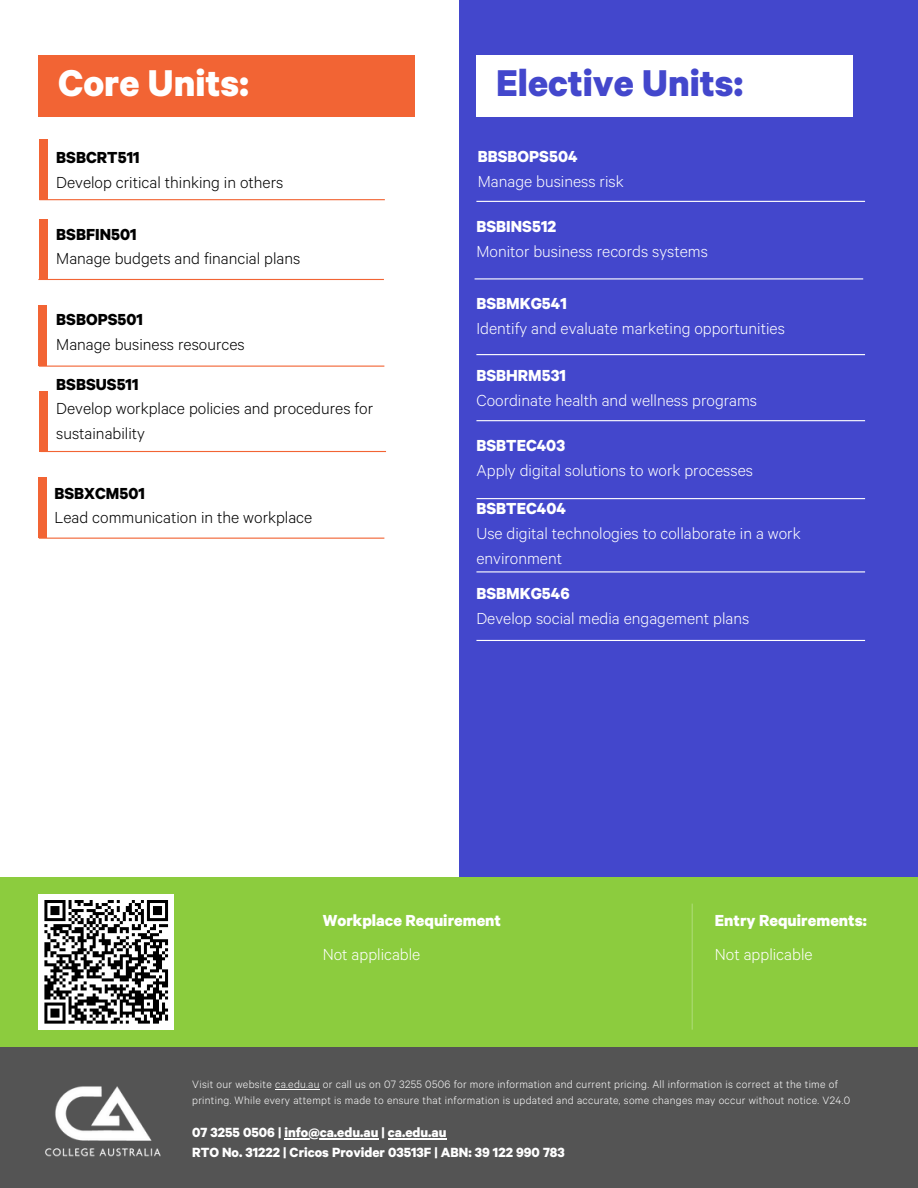
<style>
.page{position:relative;width:918px;height:1188px;background:#fff}
.page>*{position:absolute;margin:0;border:0;box-sizing:border-box;transform-origin:0 0}
.t1{font:700 42px "Calibre";color:#4347cc}
.t2{font:700 42px "Calibre";color:#fff}
.t3{font:300 18px/24.8px "Calibre";color:#fff}
.t4{font:300 18px/24.8px "Calibre";color:#000}
.t5{font:700 18px "Calibre";color:#fff}
.t6{font:700 15px "Calibre";color:#fff}
.t7{font:300 12px/16px "Calibre";letter-spacing:.025em;color:#fff}
.s1{font-weight:700}
</style>
<div class="page">
<div style="left:459px;top:0;width:459px;height:882px;background:#4347cc"></div>
<div style="left:0;top:878px;width:918px;height:179px;background:#8ccc3e"></div>
<div style="left:476px;top:55px;width:376px;height:61px;background:#fff"></div>
<div style="left:38px;top:55px;width:376px;height:61px;background:#f26434"></div>
<div style="left:0;top:1047px;width:918px;height:141px;background:#545454"></div>
<img style="left:45px;top:1086px;width:116px;height:71px">
<hr style="left:692px;top:904px;width:1px;height:126px;background:#fff">
<div style="left:39px;top:139px;width:8px;height:61px;background:#f26434"></div>
<hr style="left:39px;top:199px;width:346px;height:1px;background:#f26434">
<div style="left:38px;top:305px;width:9px;height:61px;background:#f26434"></div>
<hr style="left:39px;top:366px;width:345px;height:1px;background:#f26434">
<div style="left:39px;top:219px;width:8px;height:61px;background:#f26434"></div>
<hr style="left:38px;top:279px;width:346px;height:1px;background:#f26434">
<hr style="left:476px;top:201px;width:389px;height:1px;background:#fff">
<hr style="left:475px;top:278px;width:388px;height:1px;background:#fff">
<hr style="left:476px;top:420px;width:389px;height:1px;background:#fff">
<div style="left:39px;top:391px;width:8px;height:61px;background:#f26434"></div>
<hr style="left:41px;top:451px;width:345px;height:1px;background:#f26434">
<div style="left:38px;top:477px;width:9px;height:61px;background:#f26434"></div>
<hr style="left:39px;top:538px;width:345px;height:1px;background:#f26434">
<hr style="left:275px;top:1089px;width:45px;height:1px;background:#fff">
<hr style="left:284px;top:1138px;width:94px;height:1px;background:#fff">
<hr style="left:388px;top:1138px;width:59px;height:1px;background:#fff">
<hr style="left:476px;top:354px;width:389px;height:1px;background:#fff">
<hr style="left:476px;top:571px;width:389px;height:1px;background:#fff">
<hr style="left:476px;top:498px;width:389px;height:1px;background:#fff">
<hr style="left:476px;top:640px;width:389px;height:1px;background:#fff">
<div style="left:38px;top:894px;width:136px;height:136px;background:#fff"></div>
<svg style="left:44px;top:900px;width:125px;height:124px"></svg>
<h3 class="t2" style="left:58px;top:69px;width:192px">Core Units:</h3>
<h3 class="t4" style="left:56px;top:148px;width:229px"><span class="s1">BSBCRT511<br></span>Develop critical thinking in others</h3>
<p class="t4" style="left:56px;top:224px;width:246px"><span class="s1">BSBFIN501<br></span>Manage budgets and financial plans</p>
<h3 class="t4" style="left:56px;top:310px;width:190px"><span class="s1">BSBOPS501<br></span>Manage business resources</h3>
<h2 class="t4" style="left:56px;top:375px;width:318px"><span class="s1">BSBSUS511<br></span>Develop workplace policies and procedures for sustainability</h2>
<h3 class="t4" style="left:54px;top:484px;width:260px"><span class="s1">BSBXCM501<br></span>Lead communication in the workplace</h3>
<h3 class="t1" style="left:496px;top:69px;width:249px">Elective Units:</h3>
<h3 class="t3" style="left:478px;top:147px;width:147px"><span class="s1">BBSBOPS504<br></span>Manage business risk</h3>
<h3 class="t3" style="left:476px;top:217px;width:233px"><span class="s1">BSBINS512<br></span>Monitor business records systems</h3>
<h3 class="t3" style="left:476px;top:294px;width:310px"><span class="s1">BSBMKG541<br></span>Identify and evaluate marketing opportunities</h3>
<h2 class="t3" style="left:476px;top:366px;width:282px"><span class="s1">BSBHRM531<br></span>Coordinate health and wellness programs</h2>
<h3 class="t3" style="left:476px;top:436px;width:278px"><span class="s1">BSBTEC403<br></span>Apply digital solutions to work processes</h3>
<p class="t3" style="left:476px;top:499px;width:326px"><span class="s1">BSBTEC404<br></span>Use digital technologies to collaborate in a work environment</p>
<p class="t3" style="left:476px;top:584px;width:274px"><span class="s1">BSBMKG546<br></span>Develop social media engagement plans</p>
<h3 class="t5" style="left:323px;top:914px;width:180px">Workplace Requirement</h3>
<h3 class="t3" style="left:323px;top:945px;width:99px">Not applicable</h3>
<h1 class="t5" style="left:715px;top:914px;width:153px">Entry Requirements:</h1>
<h4 class="t3" style="left:715px;top:945px;width:99px">Not applicable</h4>
<h3 class="t7" style="left:192px;top:1078px;width:659px">Visit our website ca.edu.au or call us on 07 3255 0506 for more information and current pricing. All information is correct at the time of printing. While every attempt is made to ensure that information is updated and accurate, some changes may occur without notice. V24.0</h3>
<h3 class="t6" style="left:192px;top:1127px;width:256px">07 3255 0506 | info@ca.edu.au | ca.edu.au</h3>
<h3 class="t6" style="left:192px;top:1147px;width:374px">RTO No. 31222 | Cricos Provider 03513F | ABN: 39 122 990 783</h3>
</div>
